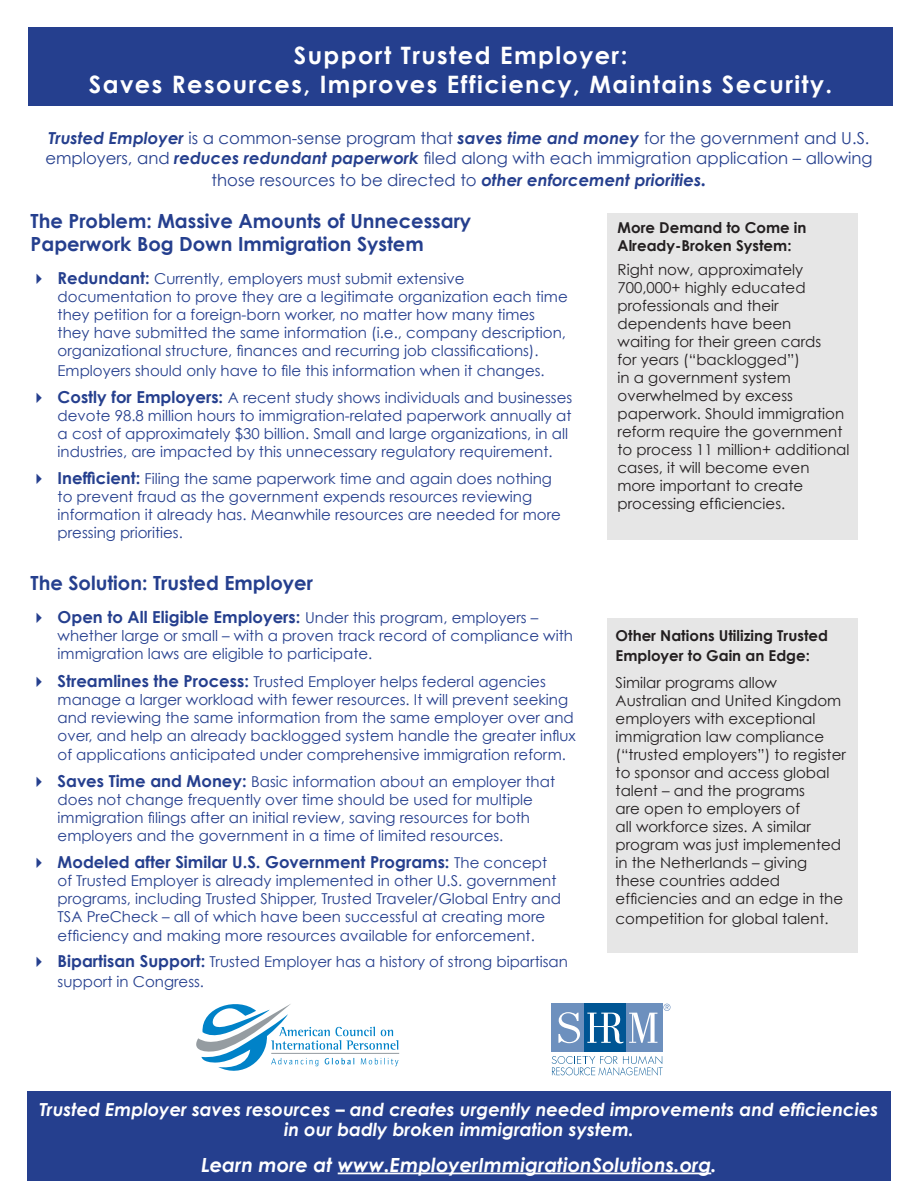
<style>
.page{position:relative;width:918px;height:1188px;background:#fff}
.page>*{position:absolute;margin:0;border:0;box-sizing:border-box;transform-origin:0 0}
.t1{font:700 24px "Century Gothic";letter-spacing:.06em;color:#fff}
.t2{font:700 19.5px/23.4px "Century Gothic";color:#253f8e}
.t3{font:italic 700 19.5px "Century Gothic";color:#fff}
.t4{font:italic 700 18px "Century Gothic";color:#fff}
.t5{font:16.5px/19.8px "Century Gothic";color:#253f8e}
.t6{font:700 16.5px "Century Gothic";color:#253f8e}
.t7{font:15px/18px "Century Gothic";color:#253f8e}
.t8{font:15px/18px "Century Gothic";color:#231f20}
.t9{font:700 15px/19.8px "Century Gothic";color:#231f20}
.s1{font-weight:700;font-style:italic}
.s2{font-weight:700;font-style:italic;font-size:18px}
.s3{font-weight:700;font-size:16.5px}
.s4{font-weight:400;font-size:15px}
</style>
<div class="page">
<div style="left:607px;top:213px;width:251px;height:327px;background:#e6e6e6"></div>
<div style="left:29px;top:27px;width:864px;height:79px;background:#253f8e"></div>
<div style="left:607px;top:618px;width:251px;height:335px;background:#e6e6e6"></div>
<div style="left:27px;top:1091px;width:864px;height:90px;background:#253f8e"></div>
<hr style="left:338px;top:1173px;width:373px;height:1px;background:#fff">
<svg style="left:196px;top:1004px;width:202px;height:67px"></svg>
<hr style="left:271px;top:1053px;width:128px;height:1px;background:#959ca1">
<div style="left:552px;top:1004px;width:33px;height:48px;background:#6d90be"></div>
<div style="left:626px;top:1004px;width:37px;height:48px;background:#6d90be"></div>
<div style="left:585px;top:1004px;width:41px;height:48px;background:#005594"></div>
<svg style="left:587px;top:1013px;width:36px;height:31px"></svg>
<svg style="left:629px;top:1013px;width:28px;height:30px"></svg>
<svg style="left:558px;top:1012px;width:22px;height:31px"></svg>
<svg style="left:552px;top:1056px;width:111px;height:19px"></svg>
<svg style="left:663px;top:1004px;width:7px;height:7px"></svg>
<p class="t1" style="left:294px;top:40px;width:335px">Support Trusted Employer:</p>
<p class="t1" style="left:89px;top:69px;width:745px">Saves Resources, Improves Efficiency, Maintains Security.</p>
<p class="t5" style="left:45px;top:128px;width:829px"><span class="s1">Trusted Employer</span> is a common-sense program that <span class="s1">saves time and money</span> for the government and U.S. employers, and <span class="s1">reduces redundant paperwork</span> filed along with each immigration application – allowing</p>
<p class="t5" style="left:212px;top:170px;width:496px">those resources to be directed to <span class="s1">other enforcement priorities</span><span class="s2">.</span></p>
<p class="t2" style="left:31px;top:209px;width:442px">The Problem: Massive Amounts of Unnecessary<br>Paperwork Bog Down Immigration System</p>
<p class="t7" style="left:58px;top:270px;width:512px"><span class="s3">Redundant:</span> Currently, employers must submit extensive documentation to prove they are a legitimate organization each time they petition for a foreign-born worker, no matter how many times they have submitted the same information (i.e., company description, organizational structure, finances and recurring job classifications).</p>
<p class="t7" style="left:58px;top:361px;width:489px">Employers should only have to file this information when it changes.</p>
<p class="t7" style="left:58px;top:388px;width:516px"><span class="s3">Costly for Employers:</span> A recent study shows individuals and businesses devote 98.8 million hours to immigration-related paperwork annually at a cost of approximately $30 billion. Small and large organizations, in all industries, are impacted by this unnecessary regulatory requirement.</p>
<p class="t7" style="left:58px;top:469px;width:505px"><span class="s3">Inefficient:</span> Filing the same paperwork time and again does nothing to prevent fraud as the government expends resources reviewing information it already has. Meanwhile resources are needed for more pressing priorities.</p>
<p class="t2" style="left:31px;top:571px;width:284px">The Solution: Trusted Employer</p>
<p class="t6" style="left:58px;top:607px;width:482px">Open to All Eligible Employers: <span class="s4">Under this program, employers –</span></p>
<p class="t7" style="left:58px;top:626px;width:517px">whether large or small – with a proven track record of compliance with immigration laws are eligible to participate.</p>
<p class="t7" style="left:58px;top:673px;width:520px"><span class="s3">Streamlines the Process:</span> Trusted Employer helps federal agencies manage a larger workload with fewer resources. It will prevent seeking and reviewing the same information from the same employer over and over, and help an already backlogged system handle the greater influx of applications anticipated under comprehensive immigration reform.</p>
<p class="t7" style="left:58px;top:773px;width:499px"><span class="s3">Saves Time and Money:</span> Basic information about an employer that does not change frequently over time should be used for multiple immigration filings after an initial review, saving resources for both employers and the government in a time of limited resources.</p>
<p class="t6" style="left:58px;top:852px;width:491px">Modeled after Similar U.S. Government Programs: <span class="s4">The concept</span></p>
<p class="t7" style="left:58px;top:871px;width:505px">of Trusted Employer is already implemented in other U.S. government programs, including Trusted Shipper, Trusted Traveler/Global Entry and TSA PreCheck – all of which have been successful at creating more efficiency and making more resources available for enforcement.</p>
<p class="t7" style="left:58px;top:951px;width:512px;line-height:19.8px"><span class="s3">Bipartisan Support:</span> Trusted Employer has a history of strong bipartisan support in Congress.</p>
<p class="t9" style="left:618px;top:218px;width:190px;line-height:18px">More Demand to Come in<br>Already-Broken System:</p>
<p class="t8" style="left:618px;top:260px;width:233px">Right now, approximately<br>700,000+ highly educated professionals and their dependents have been<br>waiting for their green cards<br>for years (“backlogged”)<br>in a government system overwhelmed by excess paperwork. Should immigration reform require the government to process 11 million+ additional cases, it will become even more important to create processing efficiencies.</p>
<p class="t9" style="left:616px;top:626px;width:214px">Other Nations Utilizing Trusted<br>Employer to Gain an Edge:</p>
<p class="t8" style="left:616px;top:673px;width:232px">Similar programs allow<br>Australian and United Kingdom employers with exceptional immigration law compliance (“trusted employers”) to register to sponsor and access global talent – and the programs<br>are open to employers of<br>all workforce sizes. A similar program was just implemented in the Netherlands – giving these countries added efficiencies and an edge in the</p>
<p class="t8" style="left:616px;top:909px;width:215px">competition for global talent.</p>
<p class="t4" style="left:39px;top:1097px;width:841px">Trusted Employer saves resources – and creates urgently needed improvements and efficiencies</p>
<p class="t4" style="left:284px;top:1118px;width:351px">in our badly broken immigration system.</p>
<p class="t3" style="left:201px;top:1152px;width:517px">Learn more at www.EmployerImmigrationSolutions.org.</p>
</div>
